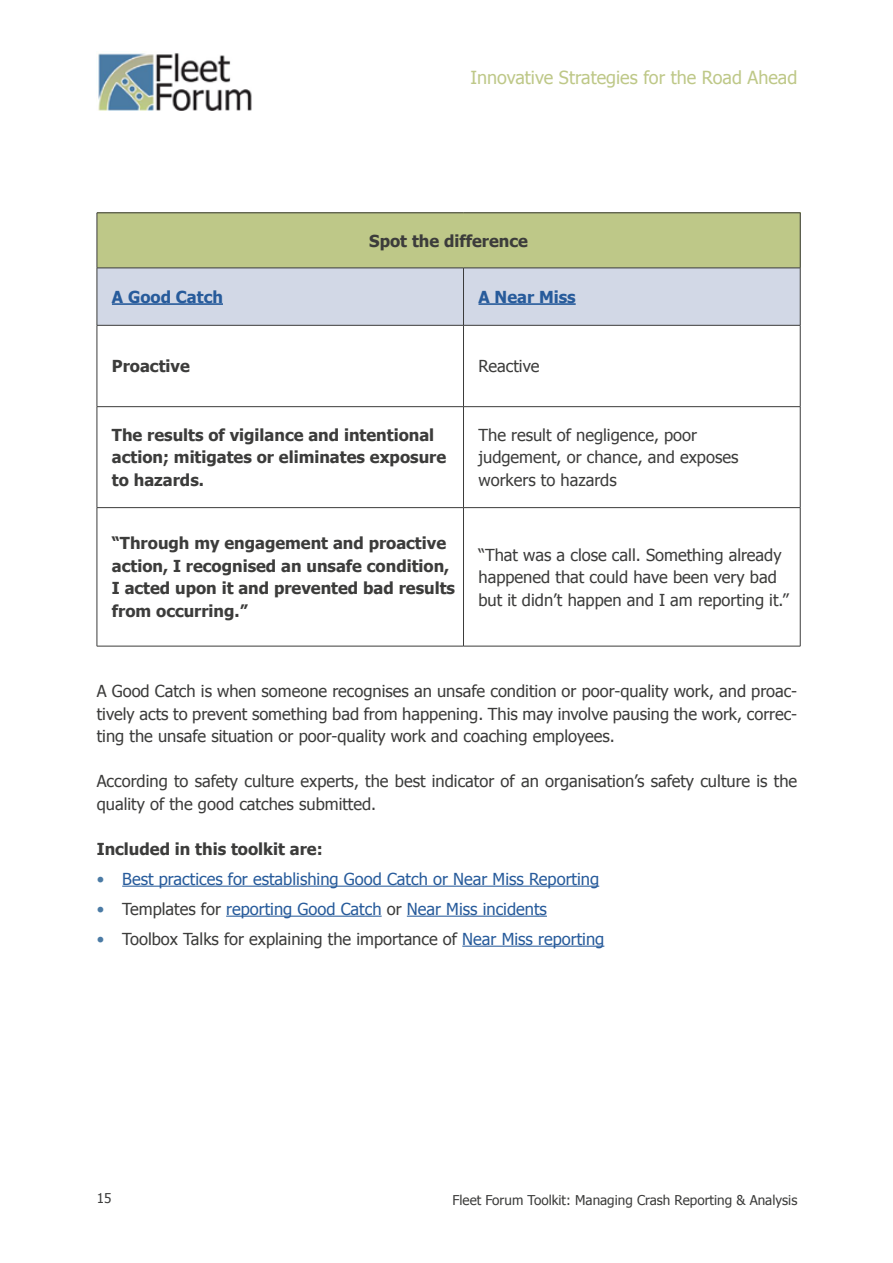
<style>
.page{position:relative;width:893px;height:1263px;background:#fff}
.page>*{position:absolute;margin:0;border:0;box-sizing:border-box;transform-origin:0 0}
.t1{font:18px "Tahoma";color:#bec888}
.t2{font:16.5px/22.5px "Tahoma";color:#3c3c3b}
.t3{font:700 16.5px/22.5px "Tahoma";color:#3c3c3b}
.t4{font:16.5px "Tahoma";color:#275b9b}
.t5{font:700 16.5px "Tahoma";color:#275b9b}
.t6{font:13.5px "Tahoma";color:#3c3c3b}
.s1{color:#4b7ba5}
.s2{color:#3c3c3b}
.s3{color:#275b9b}
</style>
<div class="page">
<img style="left:98px;top:53px;width:154px;height:57px">
<div style="left:97px;top:213px;width:703px;height:55px;background:#bec888"></div>
<div style="left:98px;top:269px;width:702px;height:56px;background:#d2d8e6"></div>
<hr style="left:97px;top:213px;width:366px;height:1px;background:#3c3c3b">
<hr style="left:97px;top:213px;width:1px;height:55px;background:#3c3c3b">
<hr style="left:463px;top:213px;width:337px;height:1px;background:#3c3c3b">
<hr style="left:800px;top:213px;width:1px;height:55px;background:#3c3c3b">
<hr style="left:97px;top:268px;width:366px;height:1px;background:#3c3c3b">
<hr style="left:97px;top:268px;width:1px;height:57px;background:#3c3c3b">
<hr style="left:463px;top:268px;width:337px;height:1px;background:#3c3c3b">
<hr style="left:463px;top:268px;width:1px;height:57px;background:#3c3c3b">
<hr style="left:800px;top:268px;width:1px;height:57px;background:#3c3c3b">
<hr style="left:97px;top:325px;width:366px;height:1px;background:#3c3c3b">
<hr style="left:97px;top:325px;width:1px;height:81px;background:#3c3c3b">
<hr style="left:463px;top:325px;width:337px;height:1px;background:#3c3c3b">
<hr style="left:463px;top:325px;width:1px;height:81px;background:#3c3c3b">
<hr style="left:800px;top:325px;width:1px;height:81px;background:#3c3c3b">
<hr style="left:97px;top:406px;width:366px;height:1px;background:#3c3c3b">
<hr style="left:97px;top:407px;width:1px;height:100px;background:#3c3c3b">
<hr style="left:463px;top:406px;width:337px;height:1px;background:#3c3c3b">
<hr style="left:463px;top:407px;width:1px;height:100px;background:#3c3c3b">
<hr style="left:800px;top:407px;width:1px;height:100px;background:#3c3c3b">
<hr style="left:97px;top:507px;width:366px;height:1px;background:#3c3c3b">
<hr style="left:97px;top:508px;width:1px;height:138px;background:#3c3c3b">
<hr style="left:463px;top:507px;width:337px;height:1px;background:#3c3c3b">
<hr style="left:463px;top:508px;width:1px;height:138px;background:#3c3c3b">
<hr style="left:800px;top:508px;width:1px;height:138px;background:#3c3c3b">
<hr style="left:97px;top:646px;width:366px;height:1px;background:#3c3c3b">
<hr style="left:463px;top:646px;width:337px;height:1px;background:#3c3c3b">
<hr style="left:112px;top:303px;width:111px;height:2px;background:#275b9b">
<hr style="left:478px;top:303px;width:98px;height:2px;background:#275b9b">
<hr style="left:122px;top:886px;width:477px;height:1px;background:#275b9b">
<hr style="left:226px;top:916px;width:156px;height:1px;background:#275b9b">
<hr style="left:407px;top:916px;width:140px;height:1px;background:#275b9b">
<hr style="left:462px;top:946px;width:142px;height:1px;background:#275b9b">
<p class="t1" style="left:470px;top:65px;width:328px">Innovative Strategies for the Road Ahead</p>
<p class="t3" style="left:369px;top:228px;width:160px">Spot the difference</p>
<p class="t5" style="left:112px;top:285px;width:113px">A Good Catch</p>
<p class="t5" style="left:478px;top:285px;width:99px">A Near Miss</p>
<p class="t3" style="left:112px;top:354px;width:79px">Proactive</p>
<p class="t2" style="left:478px;top:354px;width:62px">Reactive</p>
<p class="t3" style="left:112px;top:423px;width:336px">The results of vigilance and intentional action; mitigates or eliminates exposure to hazards.</p>
<p class="t2" style="left:478px;top:423px;width:261px">The result of negligence, poor judgement, or chance, and exposes workers to hazards</p>
<p class="t3" style="left:112px;top:531px;width:345px">“Through my engagement and proactive action, I recognised an unsafe condition, I acted upon it and prevented bad results from occurring.”</p>
<p class="t2" style="left:478px;top:543px;width:312px">“That was a close call. Something already happened that could have been very bad but it didn’t happen and I am reporting it.”</p>
<p class="t2" style="left:97px;top:679px;width:702px;text-align:justify">A Good Catch is when someone recognises an unsafe condition or poor-quality work, and proac&shy;tively acts to prevent something bad from happening. This may involve pausing the work, correc&shy;ting the unsafe situation or poor-quality work and coaching employees.</p>
<p class="t2" style="left:97px;top:769px;width:702px">According to safety culture experts, the best indicator of an organisation’s safety culture is the quality of the good catches submitted.</p>
<p class="t3" style="left:97px;top:836px;width:227px">Included in this toolkit are:</p>
<p class="t4" style="left:97px;top:868px;width:504px"><span class="s1">•</span> Best practices for establishing Good Catch or Near Miss Reporting</p>
<p class="t4" style="left:97px;top:898px;width:452px"><span class="s1">•</span> <span class="s2">Templates for</span> reporting Good Catch <span class="s2">or</span> Near Miss incidents</p>
<p class="t2" style="left:97px;top:927px;width:509px"><span class="s1">•</span> Toolbox Talks for explaining the importance of <span class="s3">Near Miss reporting</span></p>
<p class="t6" style="left:97px;top:1189px;width:16px">15</p>
<p class="t6" style="left:452px;top:1191px;width:346px">Fleet Forum Toolkit: Managing Crash Reporting &amp; Analysis</p>
</div>
